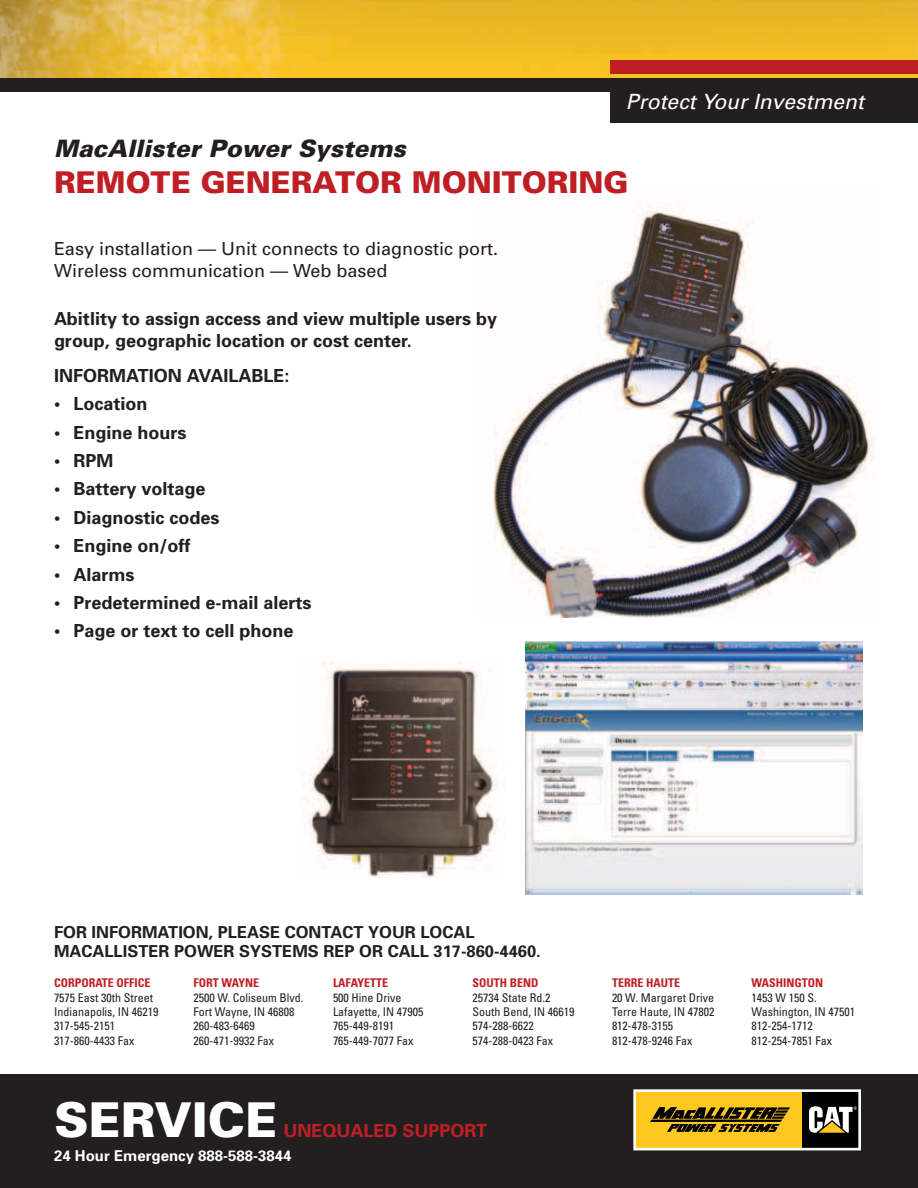
<style>
.page{position:relative;width:918px;height:1188px;background:#fff}
.page>*{position:absolute;margin:0;border:0;box-sizing:border-box;transform-origin:0 0}
.t1{font:900 48px "Univers";color:#fff}
.t2{font:900 30px "Univers";color:#bf1f24}
.t3{font:italic 900 24px "Univers";color:#231f20}
.t4{font:italic 21px "Univers";color:#fff}
.t5{font:700 18px/21.6px "Univers";color:#231f20}
.t6{font:18px/21.6px "Univers";color:#231f20}
.t7{font:700 18px "Univers";color:#bf1f24}
.t8{font:700 16.5px/19.8px "Univers";color:#231f20}
.t9{font:700 15px "Univers";color:#fff}
.t10{font:condensed 12px/14.4px "Univers";color:#231f20}
.t11{font:700 condensed 12px "Univers";color:#bf1f24}
</style>
<div class="page">
<img style="left:493px;top:203px;width:381px;height:415px">
<div style="left:610px;top:76px;width:308px;height:47px;background:#231f20"></div>
<img style="left:0;top:0;width:918px;height:78px">
<div style="left:0;top:78px;width:918px;height:14px;background:#231f20"></div>
<div style="left:610px;top:60px;width:308px;height:14px;background:#bf1f24"></div>
<div style="left:0;top:1075px;width:918px;height:113px;background:#231f20"></div>
<div style="left:635px;top:1091px;width:168px;height:57px;background:#ffc821"></div>
<div style="left:803px;top:1091px;width:56px;height:57px;background:#000"></div>
<svg style="left:809px;top:1106px;width:48px;height:27px"></svg>
<svg style="left:650px;top:1107px;width:140px;height:25px"></svg>
<div style="left:633px;top:1089px;width:228px;height:61px;border:3px solid #fff"></div>
<img style="left:300px;top:662px;width:200px;height:216px">
<img style="left:525px;top:641px;width:337px;height:254px">
<h3 class="t4" style="left:626px;top:89px;width:240px">Protect Your Investment</h3>
<h3 class="t3" style="left:54px;top:134px;width:353px">MacAllister Power Systems</h3>
<h2 class="t2" style="left:54px;top:164px;width:573px">REMOTE GENERATOR MONITORING</h2>
<h3 class="t6" style="left:54px;top:238px;width:446px">Easy installation — Unit connects to diagnostic port.<br>Wireless communication — Web based</h3>
<h3 class="t5" style="left:54px;top:308px;width:445px">Abitlity to assign access and view multiple users by group, geographic location or cost center.</h3>
<h3 class="t5" style="left:54px;top:364px;width:237px">Information avai lable:</h3>
<h3 class="t5" style="left:54px;top:393px;width:95px">• Location</h3>
<h3 class="t5" style="left:54px;top:421px;width:134px">• Engine hours</h3>
<h3 class="t5" style="left:54px;top:449px;width:59px">• RPM</h3>
<h3 class="t5" style="left:54px;top:478px;width:153px">• Battery voltage</h3>
<h3 class="t5" style="left:54px;top:506px;width:167px">• Diagnostic codes</h3>
<h3 class="t5" style="left:54px;top:534px;width:138px">• Engine on/off</h3>
<h3 class="t5" style="left:54px;top:563px;width:82px">• Alarms</h3>
<h3 class="t5" style="left:54px;top:591px;width:259px">• Predetermined e-mail alerts</h3>
<h3 class="t5" style="left:54px;top:619px;width:241px">• Page or text to cell phone</h3>
<h3 class="t8" style="left:54px;top:921px;width:488px">For information, please contact your local<br>MacAllister Power Systems Rep or call 317-860-4460.</h3>
<p class="t11" style="left:54px;top:976px;width:98px">CORPORATE OFFICE</p>
<p class="t10" style="left:54px;top:990px;width:106px">7575 East 30th Street<br>Indianapolis, IN 46219<br>317-545-2151<br>317-860-4433 Fax</p>
<p class="t11" style="left:194px;top:976px;width:67px">FORT WAYNE</p>
<p class="t10" style="left:194px;top:990px;width:112px">2500 W. Coliseum Blvd.<br>Fort Wayne, IN 46808<br>260-483-6469<br>260-471-9932 Fax</p>
<p class="t11" style="left:333px;top:976px;width:57px">LAFAYETTE</p>
<p class="t10" style="left:333px;top:990px;width:92px">500 Hine Drive<br>Lafayette, IN 47905<br>765-449-8191<br>765-449-7077 Fax</p>
<p class="t11" style="left:472px;top:976px;width:67px">SOUTH BEND</p>
<p class="t10" style="left:472px;top:990px;width:103px">25734 State Rd.2<br>South Bend, IN 46619<br>574-288-6622<br>574-288-0423 Fax</p>
<h1 class="t1" style="left:54px;top:1090px;width:225px">SERVICE</h1>
<h3 class="t7" style="left:284px;top:1119px;width:205px">unequaled support</h3>
<p class="t9" style="left:54px;top:1146px;width:239px">24 Hour Emergency 888-588-3844</p>
<p class="t11" style="left:612px;top:976px;width:70px">TERRE HAUTE</p>
<p class="t10" style="left:612px;top:990px;width:104px">20 W. Margaret Drive<br>Terre Haute, IN 47802<br>812-478-3155<br>812-478-9246 Fax</p>
<p class="t11" style="left:752px;top:976px;width:73px">WASHINGTON</p>
<p class="t10" style="left:752px;top:990px;width:105px">1453 W 150 S.<br>Washington, IN 47501<br>812-254-1712<br>812-254-7851 Fax</p>
</div>
